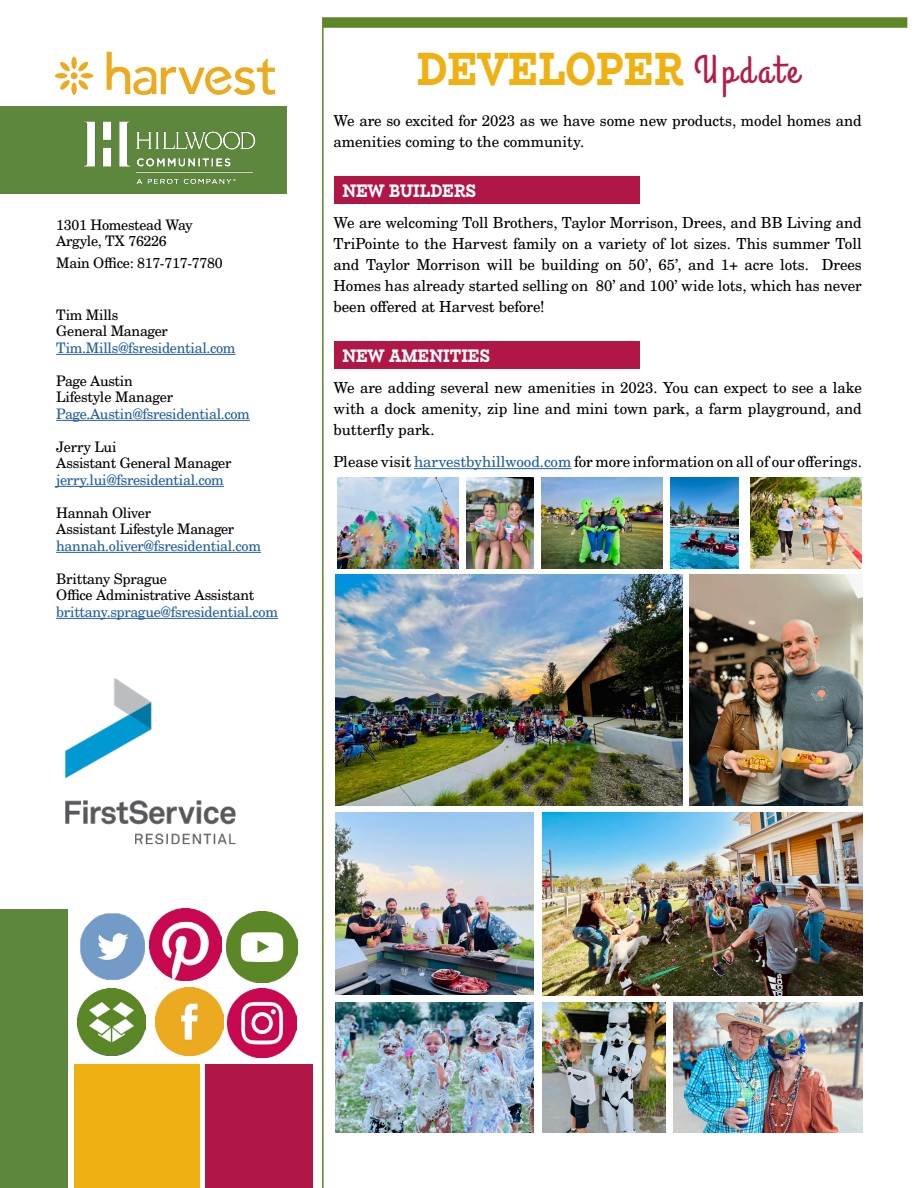
<style>
.page{position:relative;width:918px;height:1188px;background:#fff}
.page>*{position:absolute;margin:0;border:0;box-sizing:border-box;transform-origin:0 0}
.t1{font:800 46.8px "Bio Rhyme";color:#eeb111;scale:.8 1}
.t2{font:800 18.3px "Bio Rhyme";color:#fff;scale:.8 1}
.t3{font:15px/21px "C059";color:#000;text-align:justify}
.t4{font:14.25px/16.5px "C059";letter-spacing:-.02em;color:#000}
.t5{font:14.25px "C059";letter-spacing:-.02em;color:#205e9e}
.t6{font:14.25px "C059";letter-spacing:-.02em;color:#215e9e}
.s1{font-family:"Grand Hotel";font-weight:400;font-size:39px;color:#b31e49}
.s2{color:#215e9e}
</style>
<div class="page">
<div style="left:0;top:106px;width:287px;height:88px;background:#5d873c"></div>
<div style="left:334px;top:176px;width:305px;height:28px;background:#b11746"></div>
<hr style="left:322px;top:17px;width:2px;height:1171px;background:#5c8727">
<img style="left:65px;top:678px;width:171px;height:167px">
<hr style="left:56px;top:354px;width:180px;height:1px;background:#215e9e">
<hr style="left:56px;top:420px;width:194px;height:1px;background:#215e9e">
<hr style="left:56px;top:486px;width:168px;height:1px;background:#205e9e">
<hr style="left:56px;top:552px;width:205px;height:1px;background:#205e9e">
<hr style="left:56px;top:618px;width:222px;height:1px;background:#205e9e">
<div style="left:74px;top:1065px;width:125px;height:123px;background:#eeb111"></div>
<div style="left:0;top:910px;width:67px;height:278px;background:#5d873c"></div>
<div style="left:206px;top:1065px;width:107px;height:123px;background:#b11746"></div>
<img style="left:78px;top:988px;width:68px;height:68px">
<img style="left:226px;top:911px;width:72px;height:71px">
<img style="left:80px;top:913px;width:64px;height:66px">
<img style="left:155px;top:988px;width:69px;height:68px">
<svg style="left:107px;top:52px;width:168px;height:43px"></svg>
<div style="left:71px;top:72px;width:7px;height:7px;background:#ecaa20;border-radius:50%"></div>
<svg style="left:71px;top:82px;width:6px;height:13px"></svg>
<div style="left:71px;top:57px;width:6px;height:12px;background:#ecaa20;border-radius:50%"></div>
<div style="left:81px;top:73px;width:12px;height:5px;background:#ecaa20;border-radius:50%"></div>
<div style="left:55px;top:73px;width:12px;height:6px;background:#ecaa20;border-radius:50%"></div>
<svg style="left:78px;top:61px;width:10px;height:11px"></svg>
<svg style="left:60px;top:80px;width:10px;height:10px"></svg>
<svg style="left:78px;top:80px;width:10px;height:10px"></svg>
<svg style="left:60px;top:61px;width:10px;height:11px"></svg>
<img style="left:150px;top:909px;width:71px;height:71px">
<img style="left:227px;top:989px;width:70px;height:69px">
<div style="left:323px;top:17px;width:584px;height:11px;background:#5c8727"></div>
<img style="left:84px;top:121px;width:172px;height:63px">
<img style="left:336px;top:575px;width:347px;height:230px">
<img style="left:542px;top:812px;width:320px;height:183px">
<img style="left:689px;top:575px;width:173px;height:230px">
<img style="left:336px;top:812px;width:197px;height:183px">
<img style="left:336px;top:1002px;width:197px;height:131px">
<img style="left:542px;top:1002px;width:123px;height:131px">
<img style="left:674px;top:1002px;width:188px;height:131px">
<div style="left:334px;top:341px;width:305px;height:28px;background:#b11746"></div>
<hr style="left:414px;top:468px;width:157px;height:1px;background:#215e9e">
<img style="left:338px;top:478px;width:121px;height:90px">
<img style="left:467px;top:478px;width:66px;height:90px">
<img style="left:670px;top:478px;width:68px;height:90px">
<img style="left:541px;top:478px;width:121px;height:90px">
<img style="left:751px;top:478px;width:111px;height:90px">
<p class="t4" style="left:56px;top:216px;width:138px">1301 Homestead Way<br>Argyle, TX 76226</p>
<p class="t4" style="left:56px;top:254px;width:168px">Main Office: 817-717-7780</p>
<p class="t4" style="left:56px;top:306px;width:113px">Tim Mills<br>General Manager</p>
<p class="t6" style="left:56px;top:337px;width:181px">Tim.Mills@fsresidential.com</p>
<p class="t4" style="left:56px;top:372px;width:118px">Page Austin<br>Lifestyle Manager</p>
<p class="t6" style="left:56px;top:403px;width:195px">Page.Austin@fsresidential.com</p>
<p class="t4" style="left:56px;top:438px;width:177px">Jerry Lui<br>Assistant General Manager</p>
<p class="t5" style="left:56px;top:469px;width:169px">jerry.lui@fsresidential.com</p>
<p class="t4" style="left:56px;top:504px;width:180px">Hannah Oliver<br>Assistant Lifestyle Manager</p>
<p class="t5" style="left:56px;top:535px;width:206px">hannah.oliver@fsresidential.com</p>
<p class="t4" style="left:56px;top:570px;width:200px">Brittany Sprague<br>Office Administrative Assistant</p>
<p class="t5" style="left:56px;top:601px;width:223px">brittany.sprague@fsresidential.com</p>
<h1 class="t1" style="left:417px;top:33px;width:478px">DEVELOPER <span class="s1">Update</span></h1>
<p class="t3" style="left:333px;top:110px;width:530px">We are so excited for 2023 as we have some new products, model homes and amenities coming to the community.</p>
<p class="t2" style="left:342px;top:176px;width:169px">NEW BUILDERS</p>
<p class="t3" style="left:333px;top:212px;width:530px">We are welcoming Toll Brothers, Taylor Morrison, Drees, and BB Living and TriPointe to the Harvest family on a variety of lot sizes. This summer Toll and Taylor Morrison will be building on 50’, 65’, and 1+ acre lots. Drees Homes has already started selling on 80’ and 100’ wide lots, which has never been offered at Harvest before!</p>
<p class="t2" style="left:342px;top:341px;width:186px">NEW AMENITIES</p>
<p class="t3" style="left:333px;top:377px;width:530px">We are adding several new amenities in 2023. You can expect to see a lake with a dock amenity, zip line and mini town park, a farm playground, and butterfly park.</p>
<p class="t3" style="left:333px;top:450px;width:530px">Please visit <span class="s2">harvestbyhillwood.com</span> for more information on all of our offerings.</p>
</div>
